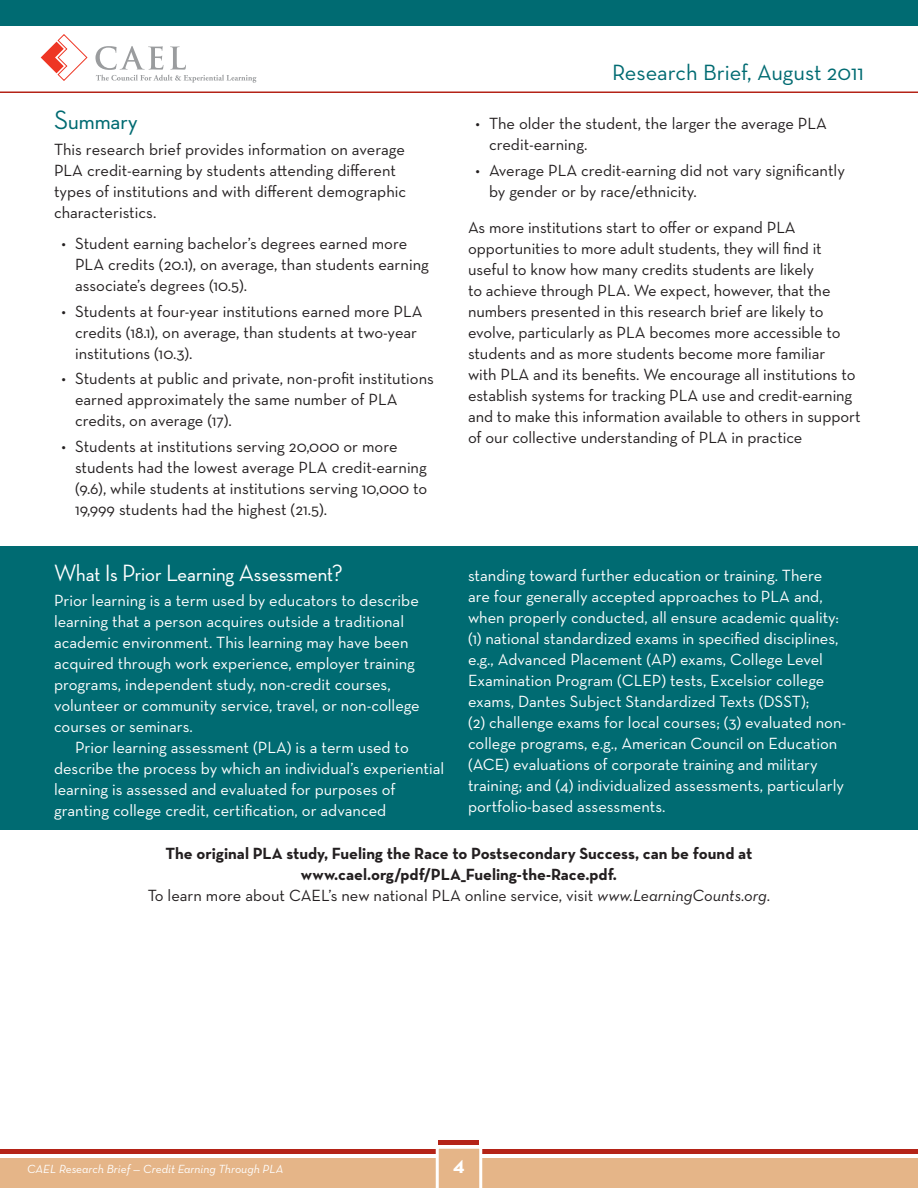
<style>
.page{position:relative;width:918px;height:1188px;background:#fff}
.page>*{position:absolute;margin:0;border:0;box-sizing:border-box;transform-origin:0 0}
.t1{font:500 27px "Neutraface Display";color:#006b72}
.t2{font:500 24px "Neutraface Display";color:#fff}
.t3{font:22.5px "Neutraface Text";color:#006b72}
.t4{font:700 21px "Neutraface Text";color:#fff}
.t5{font:16.5px/21px "Neutraface Text";letter-spacing:-.005em;color:#231f20}
.t6{font:16.5px/21px "Neutraface Text";color:#fff}
.t7{font:700 16.5px/21px "Neutraface Text";color:#231f20;text-align:center}
.t8{font:italic 12px "Neutraface Text";color:#fff}
.s1{font-weight:400}
.s2{font-weight:400;font-style:italic}
</style>
<div class="page">
<div style="left:0;top:546px;width:918px;height:284px;background:#006b72"></div>
<hr style="left:439px;top:1140px;width:40px;height:4px;background:#b42317">
<div style="left:0;top:1158px;width:918px;height:30px;background:#e5b588"></div>
<hr style="left:0;top:1150px;width:918px;height:4px;background:#b42317">
<svg style="left:434px;top:1144px;width:50px;height:44px"></svg>
<div style="left:0;top:0;width:918px;height:25px;background:#006b72"></div>
<svg style="left:41px;top:34px;width:47px;height:47px"></svg>
<svg style="left:95px;top:46px;width:161px;height:37px"></svg>
<hr style="left:0;top:92px;width:918px;height:1px;background:#b42317">
<h1 class="t1" style="left:54px;top:105px;width:85px">Summary</h1>
<p class="t5" style="left:54px;top:138px;width:354px">This research brief provides information on average PLA credit-earning by students attending different types of institutions and with different demographic characteristics.</p>
<p class="t5" style="left:75px;top:233px;width:355px;text-indent:-13px">• Student earning bachelor’s degrees earned more<br>PLA credits (20.1), on average, than students earning associate’s degrees (10.5).</p>
<p class="t5" style="left:75px;top:300px;width:349px;text-indent:-13px">• Students at four-year institutions earned more PLA credits (18.1), on average, than students at two-year institutions (10.3).</p>
<p class="t5" style="left:75px;top:368px;width:361px;text-indent:-13px">• Students at public and private, non-profit institutions earned approximately the same number of PLA credits, on average (17).</p>
<p class="t5" style="left:75px;top:435px;width:354px;text-indent:-13px">• Students at institutions serving 20,000 or more students had the lowest average PLA credit-earning (9.6), while students at institutions serving 10,000 to 19,999 students had the highest (21.5).</p>
<h3 class="t3" style="left:612px;top:59px;width:253px">Research Brief, August 2011</h3>
<p class="t5" style="left:489px;top:113px;width:340px;text-indent:-13px">• The older the student, the larger the average PLA credit-earning.</p>
<p class="t5" style="left:489px;top:159px;width:357px;text-indent:-13px">• Average PLA credit-earning did not vary significantly by gender or by race/ethnicity.</p>
<p class="t5" style="left:468px;top:216px;width:394px">As more institutions start to offer or expand PLA opportunities to more adult students, they will find it useful to know how many credits students are likely<br>to achieve through PLA. We expect, however, that the numbers presented in this research brief are likely to evolve, particularly as PLA becomes more accessible to students and as more students become more familiar<br>with PLA and its benefits. We encourage all institutions to establish systems for tracking PLA use and credit-earning and to make this information available to others in support of our collective understanding of PLA in practice</p>
<h2 class="t2" style="left:54px;top:559px;width:290px">What Is Prior Learning Assessment?</h2>
<p class="t6" style="left:54px;top:590px;width:367px">Prior learning is a term used by educators to describe learning that a person acquires outside a traditional academic environment. This learning may have been acquired through work experience, employer training programs, independent study, non-credit courses, volunteer or community service, travel, or non-college courses or seminars.</p>
<p class="t6" style="left:54px;top:737px;width:392px;text-indent:21px">Prior learning assessment (PLA) is a term used to describe the process by which an individual’s experiential learning is assessed and evaluated for purposes of granting college credit, certification, or advanced</p>
<p class="t6" style="left:468px;top:564px;width:380px">standing toward further education or training. There are four generally accepted approaches to PLA and, when properly conducted, all ensure academic quality: (1) national standardized exams in specified disciplines, e.g., Advanced Placement (AP) exams, College Level Examination Program (CLEP) tests, Excelsior college exams, Dantes Subject Standardized Texts (DSST);<br>(2) challenge exams for local courses; (3) evaluated non&shy;college programs, e.g., American Council on Education (ACE) evaluations of corporate training and military training; and (4) individualized assessments, particularly portfolio-based assessments.</p>
<p class="t7" style="left:148px;top:842px;width:624px">The original PLA study, Fueling the Race to Postsecondary Success, can be found at www.cael.org/pdf/PLA_Fueling-the-Race.pdf.<br><span class="s1">To learn more about CAEL’s new national PLA online service, visit</span> <span class="s2">www.LearningCounts.org</span><span class="s1">.</span></p>
<p class="t8" style="left:27px;top:1162px;width:258px">CAEL Research Brief — Credit Earning Through PLA</p>
<p class="t4" style="left:453px;top:1151px;width:13px">4</p>
</div>
